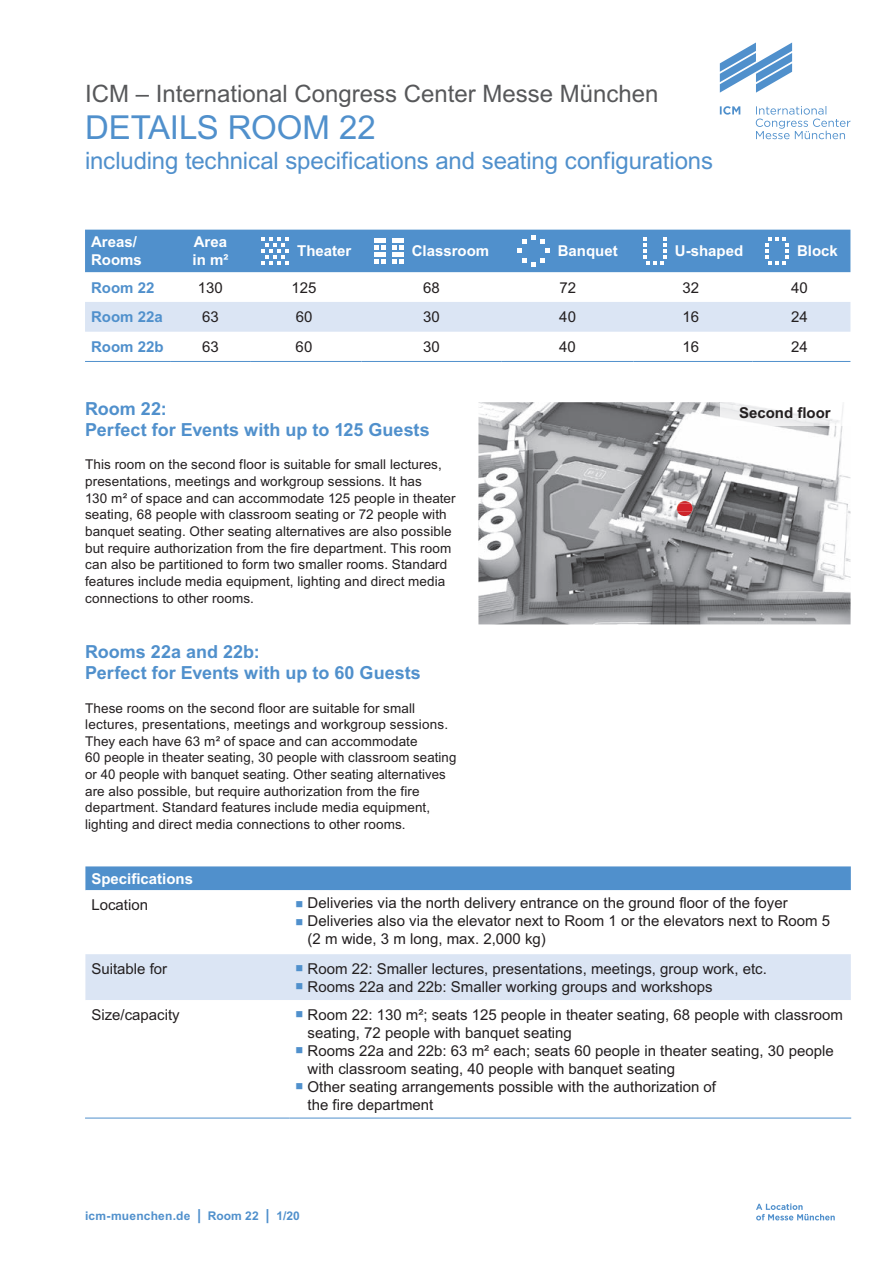
<style>
.page{position:relative;width:893px;height:1263px;background:#fff}
.page>*{position:absolute;margin:0;border:0;box-sizing:border-box;transform-origin:0 0}
.t1{font:33px "Arial";letter-spacing:-.005em;color:#5090cc}
.t2{font:24px "Arial";letter-spacing:-.005em;color:#5090cc}
.t3{font:24px "Arial";color:#57585a}
.t4{font:700 18px/21.6px "Arial";color:#5090cc}
.t5{font:15px/18px "Arial";color:#231f20}
.t6{font:700 15px/18px "Arial";color:#fff}
.t7{font:700 15px "Arial";color:#5090cc}
.t8{font:700 15px "Arial";color:#231f20}
.t9{font:13.5px/16.6px "Arial";letter-spacing:.01em;color:#231f20}
.t10{font:700 12px "Arial";letter-spacing:.015em;color:#5090cc}
.s1{color:#5090cc}
.s2{font-size:15px}
</style>
<div class="page">
<svg style="left:756px;top:1203px;width:79px;height:17px"></svg>
<svg style="left:720px;top:43px;width:72px;height:50px"></svg>
<svg style="left:756px;top:106px;width:94px;height:33px"></svg>
<svg style="left:720px;top:106px;width:20px;height:9px"></svg>
<img style="left:478px;top:402px;width:372px;height:222px">
<svg style="left:679px;top:501px;width:11px;height:2px"></svg>
<img style="left:677px;top:503px;width:16px;height:13px">
<img style="left:720px;top:402px;width:130px;height:24px">
<div style="left:85px;top:302px;width:765px;height:30px;background:#dbe5f4"></div>
<hr style="left:85px;top:361px;width:85px;height:1px;background:#5090cc">
<hr style="left:170px;top:361px;width:81px;height:1px;background:#5090cc">
<hr style="left:251px;top:361px;width:110px;height:1px;background:#5090cc">
<hr style="left:361px;top:361px;width:141px;height:1px;background:#5090cc">
<hr style="left:502px;top:361px;width:132px;height:1px;background:#5090cc">
<hr style="left:634px;top:361px;width:119px;height:1px;background:#5090cc">
<hr style="left:753px;top:361px;width:97px;height:1px;background:#5090cc">
<div style="left:85px;top:230px;width:765px;height:42px;background:#5090cc"></div>
<div style="left:85px;top:866px;width:766px;height:24px;background:#5090cc"></div>
<svg style="left:85px;top:890px;width:766px;height:1px"></svg>
<div style="left:85px;top:954px;width:766px;height:46px;background:#dbe5f4"></div>
<svg style="left:85px;top:1117px;width:766px;height:1px"></svg>
<hr style="left:85px;top:1118px;width:205px;height:1px;background:#5090cc">
<hr style="left:290px;top:1118px;width:561px;height:1px;background:#5090cc">
<h2 class="t3" style="left:85px;top:77px;width:575px">ICM – International Congress Center Messe München</h2>
<h1 class="t1" style="left:85px;top:105px;width:292px">DETAILS ROOM 22</h1>
<h2 class="t2" style="left:85px;top:144px;width:629px">including technical specifications and seating configurations</h2>
<p class="t6" style="left:91px;top:234px;width:52px">Areas/<br>Rooms</p>
<p class="t6" style="left:193px;top:234px;width:37px">Area in m²</p>
<p class="t6" style="left:297px;top:243px;width:56px">Theater</p>
<p class="t6" style="left:412px;top:243px;width:79px">Classroom</p>
<p class="t6" style="left:558px;top:243px;width:61px">Banquet</p>
<p class="t6" style="left:675px;top:242px;width:70px">U-shaped</p>
<p class="t6" style="left:797px;top:242px;width:42px">Block</p>
<p class="t7" style="left:91px;top:277px;width:65px">Room 22</p>
<p class="t5" style="left:198px;top:278px;width:27px">130</p>
<p class="t5" style="left:291px;top:278px;width:27px">125</p>
<p class="t5" style="left:423px;top:278px;width:18px">68</p>
<p class="t5" style="left:559px;top:278px;width:18px">72</p>
<p class="t5" style="left:683px;top:278px;width:18px">32</p>
<p class="t5" style="left:791px;top:278px;width:18px">40</p>
<p class="t7" style="left:91px;top:307px;width:73px">Room 22a</p>
<p class="t5" style="left:202px;top:308px;width:18px">63</p>
<p class="t5" style="left:296px;top:308px;width:18px">60</p>
<p class="t5" style="left:423px;top:308px;width:18px">30</p>
<p class="t5" style="left:559px;top:308px;width:18px">40</p>
<p class="t5" style="left:683px;top:308px;width:18px">16</p>
<p class="t5" style="left:791px;top:308px;width:18px">24</p>
<p class="t7" style="left:91px;top:337px;width:74px">Room 22b</p>
<p class="t5" style="left:202px;top:338px;width:18px">63</p>
<p class="t5" style="left:296px;top:338px;width:18px">60</p>
<p class="t5" style="left:423px;top:338px;width:18px">30</p>
<p class="t5" style="left:559px;top:338px;width:18px">40</p>
<p class="t5" style="left:683px;top:338px;width:18px">16</p>
<p class="t5" style="left:791px;top:338px;width:18px">24</p>
<h3 class="t4" style="left:85px;top:398px;width:83px">Room 22:</h3>
<p class="t8" style="left:739px;top:403px;width:93px">Second floor</p>
<h3 class="t4" style="left:85px;top:420px;width:346px">Perfect for Events with up to 125 Guests</h3>
<p class="t9" style="left:85px;top:456px;width:372px">This room on the second floor is suitable for small lectures, presentations, meetings and workgroup sessions. It has<br>130 m² of space and can accommodate 125 people in theater seating, 68 people with classroom seating or 72 people with banquet seating. Other seating alternatives are also possible but require authorization from the fire department. This room can also be partitioned to form two smaller rooms. Standard features include media equipment, lighting and direct media connections to other rooms.</p>
<h3 class="t4" style="left:85px;top:641px;width:337px">Rooms 22a and 22b:<br>Perfect for Events with up to 60 Guests</h3>
<p class="t9" style="left:85px;top:699px;width:373px">These rooms on the second floor are suitable for small lectures, presentations, meetings and workgroup sessions.<br>They each have 63 m² of space and can accommodate<br>60 people in theater seating, 30 people with classroom seating or 40 people with banquet seating. Other seating alternatives are also possible, but require authorization from the fire department. Standard features include media equipment, lighting and direct media connections to other rooms.</p>
<p class="t6" style="left:91px;top:870px;width:103px">Specifications</p>
<p class="t5" style="left:91px;top:895px;width:58px">Location</p>
<p class="t5" style="left:296px;top:894px;width:494px"><span class="s1">■</span> Deliveries via the north delivery entrance on the ground floor of the foyer</p>
<p class="t5" style="left:308px;top:912px;width:524px;text-indent:-12px"><span class="s1">■</span> Deliveries also via the elevator next to Room 1 or the elevators next to Room 5 (2 m wide, 3 m long, max. 2,000 kg)</p>
<p class="t5" style="left:91px;top:959px;width:77px">Suitable for</p>
<p class="t5" style="left:296px;top:959px;width:473px"><span class="s1">■</span> Room 22: Smaller lectures, presentations, meetings, group work, etc.</p>
<p class="t5" style="left:296px;top:977px;width:419px"><span class="s1">■</span> Rooms 22a and 22b: Smaller working groups and workshops</p>
<p class="t5" style="left:91px;top:1005px;width:90px">Size/capacity</p>
<p class="t5" style="left:308px;top:1005px;width:537px;text-indent:-12px"><span class="s1">■</span> Room 22: 130 m²; seats 125 people in theater seating, 68 people with classroom seating, 72 people with banquet seating</p>
<p class="t5" style="left:308px;top:1041px;width:528px;text-indent:-12px"><span class="s1">■</span> Rooms 22a and 22b: 63 m² each; seats 60 people in theater seating, 30 people with classroom seating, 40 people with banquet seating</p>
<p class="t5" style="left:308px;top:1077px;width:410px;text-indent:-12px"><span class="s1">■</span> Other seating arrangements possible with the authorization of the fire department</p>
<p class="t10" style="left:85px;top:1208px;width:216px">icm-muenchen.de <span class="s2">|</span> Room 22 <span class="s2">|</span> 1/20</p>
</div>
